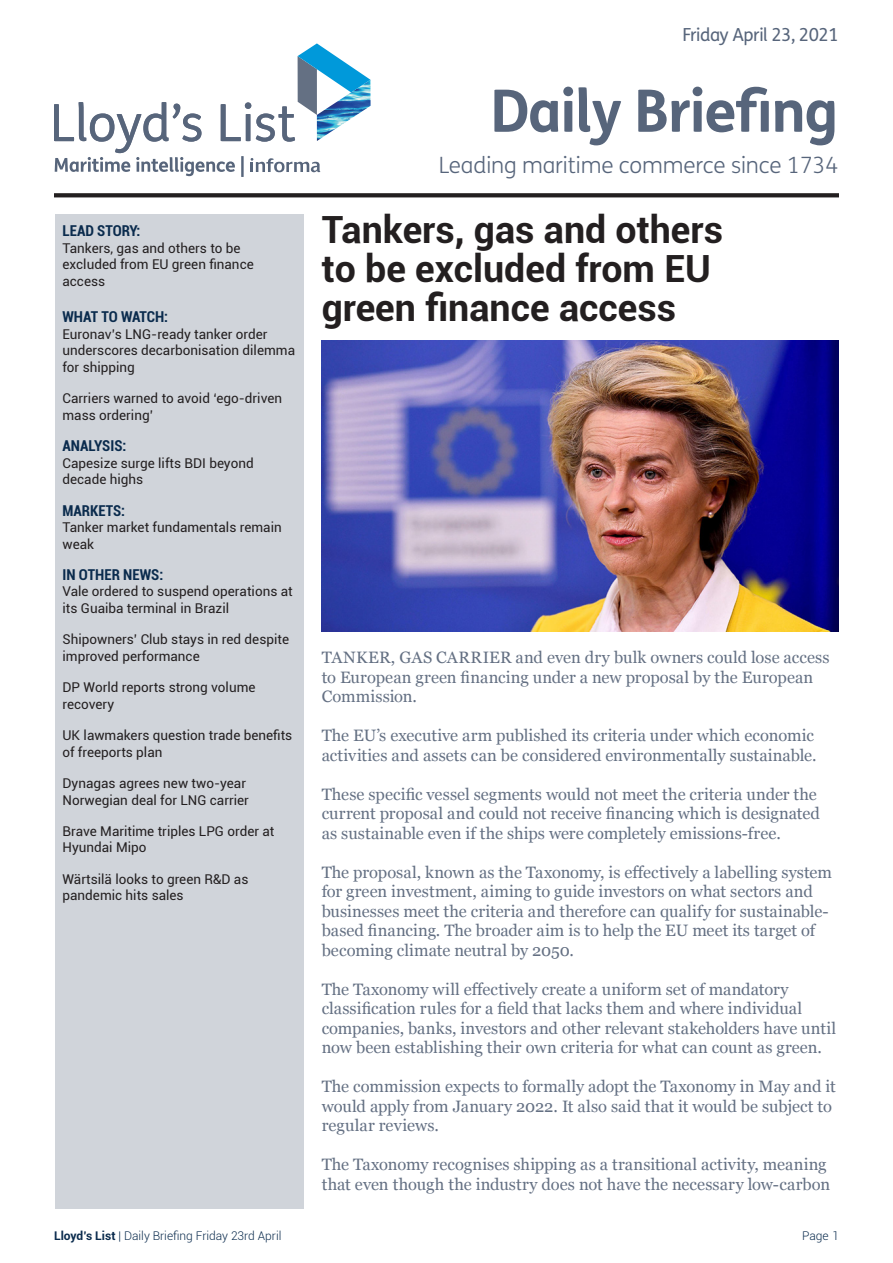
<style>
.page{position:relative;width:893px;height:1263px;background:#fff}
.page>*{position:absolute;margin:0;border:0;box-sizing:border-box;transform-origin:0 0}
.t1{font:700 58.5px "FS Me";letter-spacing:-.025em;color:#57657b}
.Headline_1{font:700 37.5px/39px "Roboto";color:#231f20}
.t2{font:300 22.5px "FS Me";letter-spacing:-.005em;color:#57657b}
.t3{font:18px "FS Me";letter-spacing:-.025em;color:#57657b}
.Body_Copy_First_page{font:16.5px/19.5px "Georgia";color:#647083}
.Contents_header{font:700 condensed 15px "Roboto";color:#0a2b4d}
.Contents_body{font:13.5px/16.5px "Roboto";color:#231f20}
.t4{font:300 12px "Roboto";color:#0a2b4d}
.s1{font-weight:700}
</style>
<div class="page">
<svg style="left:54px;top:43px;width:316px;height:134px"></svg>
<svg style="left:54px;top:193px;width:785px;height:4px;background:#2d292a"></svg>
<img style="left:322px;top:341px;width:517px;height:290px">
<div style="left:55px;top:215px;width:249px;height:994px;background:#d0d4da"></div>
<p class="t3" style="left:682px;top:22px;width:158px">Friday April 23, 2021</p>
<p class="Contents_header" style="left:63px;top:221px;width:79px">LEAD STORY:</p>
<p class="Contents_body" style="left:63px;top:239px;width:193px">Tankers, gas and others to be excluded from EU green finance access</p>
<p class="Contents_header" style="left:63px;top:307px;width:107px">WHAT TO WATCH:</p>
<p class="Contents_body" style="left:63px;top:325px;width:234px">Euronav’s LNG-ready tanker order underscores decarbonisation dilemma for shipping</p>
<p class="Contents_body" style="left:63px;top:390px;width:221px">Carriers warned to avoid ‘ego-driven mass ordering’</p>
<p class="Contents_header" style="left:63px;top:435px;width:65px">ANALYSIS:</p>
<p class="Contents_body" style="left:63px;top:454px;width:193px">Capesize surge lifts BDI beyond decade highs</p>
<p class="Contents_header" style="left:63px;top:500px;width:64px">MARKETS:</p>
<p class="Contents_body" style="left:63px;top:518px;width:221px">Tanker market fundamentals remain weak</p>
<p class="Contents_header" style="left:63px;top:564px;width:102px">IN OTHER NEWS:</p>
<p class="Contents_body" style="left:63px;top:583px;width:232px">Vale ordered to suspend operations at its Guaiba terminal in Brazil</p>
<p class="Contents_body" style="left:63px;top:631px;width:228px">Shipowners’ Club stays in red despite improved performance</p>
<p class="Contents_body" style="left:63px;top:679px;width:195px">DP World reports strong volume recovery</p>
<p class="Contents_body" style="left:63px;top:726px;width:231px">UK lawmakers question trade benefits of freeports plan</p>
<p class="Contents_body" style="left:63px;top:774px;width:188px">Dynagas agrees new two-year<br>Norwegian deal for LNG carrier</p>
<p class="Contents_body" style="left:63px;top:822px;width:214px">Brave Maritime triples LPG order at<br>Hyundai Mipo</p>
<p class="Contents_body" style="left:63px;top:870px;width:187px">Wärtsilä looks to green R&amp;D as pandemic hits sales</p>
<p class="t1" style="left:490px;top:66px;width:350px">Daily Briefing</p>
<p class="t2" style="left:439px;top:150px;width:401px">Leading maritime commerce since 1734</p>
<p class="Headline_1" style="left:322px;top:209px;width:403px">Tankers, gas and others to be excluded from EU green finance access</p>
<p class="Body_Copy_First_page" style="left:322px;top:647px;width:509px">TANKER, GAS CARRIER and even dry bulk owners could lose access to European green financing under a new proposal by the European<br>Commission.</p>
<p class="Body_Copy_First_page" style="left:322px;top:725px;width:496px">The EU’s executive arm published its criteria under which economic activities and assets can be considered environmentally sustainable.</p>
<p class="Body_Copy_First_page" style="left:322px;top:784px;width:500px">These specific vessel segments would not meet the criteria under the current proposal and could not receive financing which is designated as sustainable even if the ships were completely emissions-free.</p>
<p class="Body_Copy_First_page" style="left:322px;top:862px;width:512px">The proposal, known as the Taxonomy, is effectively a labelling system for green investment, aiming to guide investors on what sectors and businesses meet the criteria and therefore can qualify for sustainable&shy;based financing. The broader aim is to help the EU meet its target of becoming climate neutral by 2050.</p>
<p class="Body_Copy_First_page" style="left:322px;top:979px;width:516px">The Taxonomy will effectively create a uniform set of mandatory classification rules for a field that lacks them and where individual companies, banks, investors and other relevant stakeholders have until now been establishing their own criteria for what can count as green.</p>
<p class="Body_Copy_First_page" style="left:322px;top:1076px;width:516px">The commission expects to formally adopt the Taxonomy in May and it would apply from January 2022. It also said that it would be subject to regular reviews.</p>
<p class="Body_Copy_First_page" style="left:322px;top:1154px;width:510px">The Taxonomy recognises shipping as a transitional activity, meaning that even though the industry does not have the necessary low-carbon</p>
<p class="t4" style="left:54px;top:1228px;width:229px"><span class="s1">Lloyd’s List</span> | Daily Briefing Friday 23rd April</p>
<p class="t4" style="left:802px;top:1228px;width:38px">Page 1</p>
</div>
